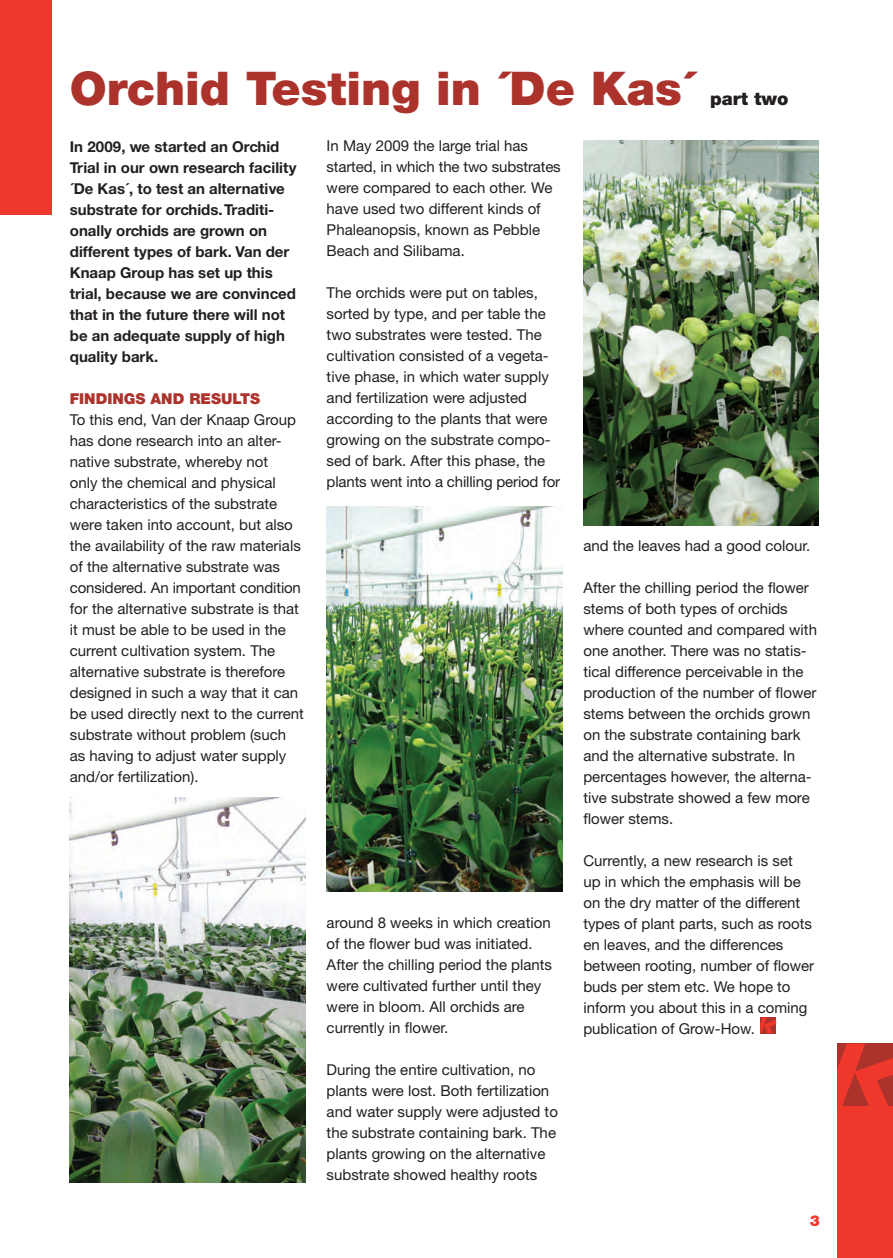
<style>
.page{position:relative;width:893px;height:1258px;background:#fff}
.page>*{position:absolute;margin:0;border:0;box-sizing:border-box;transform-origin:0 0}
.t1{font:900 46.5px "Helvetica Neue";color:#ab332c}
.t2{font:900 18px "Helvetica Neue";color:#231f20}
.t3{font:15px/21px "Helvetica Neue";color:#231f20}
.t4{font:700 15px/21px "Helvetica Neue CE";color:#231f20}
.t5{font:900 15px "Helvetica Neue";color:#ab332c}
.t6{font:900 15px "Helvetica Neue";color:#ef372b}
</style>
<div class="page">
<div style="left:836px;top:1043px;width:56px;height:215px;background:#ef372b"></div>
<svg style="left:836px;top:1043px;width:56px;height:63px"></svg>
<img style="left:70px;top:798px;width:235px;height:385px">
<div style="left:0;top:0;width:51px;height:214px;background:#ef372b"></div>
<img style="left:326px;top:507px;width:236px;height:384px">
<img style="left:583px;top:140px;width:235px;height:386px">
<svg style="left:760px;top:1017px;width:15px;height:16px"></svg>
<h1 class="t1" style="left:70px;top:72px;width:626px">Orchid Testing in ´De Kas´</h1>
<p class="t2" style="left:709px;top:93px;width:80px">part two</p>
<p class="t4" style="left:70px;top:137px;width:228px">In 2009, we started an Orchid<br>Trial in our own research facility ´De Kas´, to test an alternative substrate for orchids. Traditi&shy;onally orchids are grown on different types of bark. Van der<br>Knaap Group has set up this trial, because we are convinced that in the future there will not be an adequate supply of high quality bark.</p>
<p class="t5" style="left:70px;top:393px;width:192px">FINDINGS AND RESULTS</p>
<p class="t3" style="left:70px;top:410px;width:235px">To this end, Van der Knaap Group has done research into an alter&shy;native substrate, whereby not<br>only the chemical and physical characteristics of the substrate were taken into account, but also the availability of the raw materials of the alternative substrate was considered. An important condition for the alternative substrate is that it must be able to be used in the current cultivation system. The alternative substrate is therefore designed in such a way that it can be used directly next to the current substrate without problem (such as having to adjust water supply and/or fertilization).</p>
<p class="t3" style="left:326px;top:136px;width:235px">In May 2009 the large trial has started, in which the two substrates were compared to each other. We have used two different kinds of<br>Phaleanopsis, known as Pebble<br>Beach and Silibama.</p>
<p class="t3" style="left:326px;top:283px;width:235px">The orchids were put on tables, sorted by type, and per table the two substrates were tested. The cultivation consisted of a vegeta&shy;tive phase, in which water supply and fertilization were adjusted according to the plants that were growing on the substrate compo&shy;sed of bark. After this phase, the plants went into a chilling period for</p>
<p class="t3" style="left:326px;top:913px;width:227px">around 8 weeks in which creation of the flower bud was initiated.<br>After the chilling period the plants were cultivated further until they were in bloom. All orchids are currently in flower.</p>
<p class="t3" style="left:326px;top:1060px;width:233px">During the entire cultivation, no plants were lost. Both fertilization and water supply were adjusted to the substrate containing bark. The plants growing on the alternative substrate showed healthy roots</p>
<p class="t3" style="left:583px;top:536px;width:228px">and the leaves had a good colour.</p>
<p class="t3" style="left:583px;top:578px;width:235px">After the chilling period the flower stems of both types of orchids where counted and compared with one another. There was no statis&shy;tical difference perceivable in the production of the number of flower stems between the orchids grown on the substrate containing bark and the alternative substrate. In percentages however, the alterna&shy;tive substrate showed a few more flower stems.</p>
<p class="t3" style="left:583px;top:851px;width:232px">Currently, a new research is set<br>up in which the emphasis will be on the dry matter of the different types of plant parts, such as roots en leaves, and the differences between rooting, number of flower buds per stem etc. We hope to inform you about this in a coming publication of Grow-How.</p>
<p class="t6" style="left:809px;top:1215px;width:12px">3</p>
</div>
